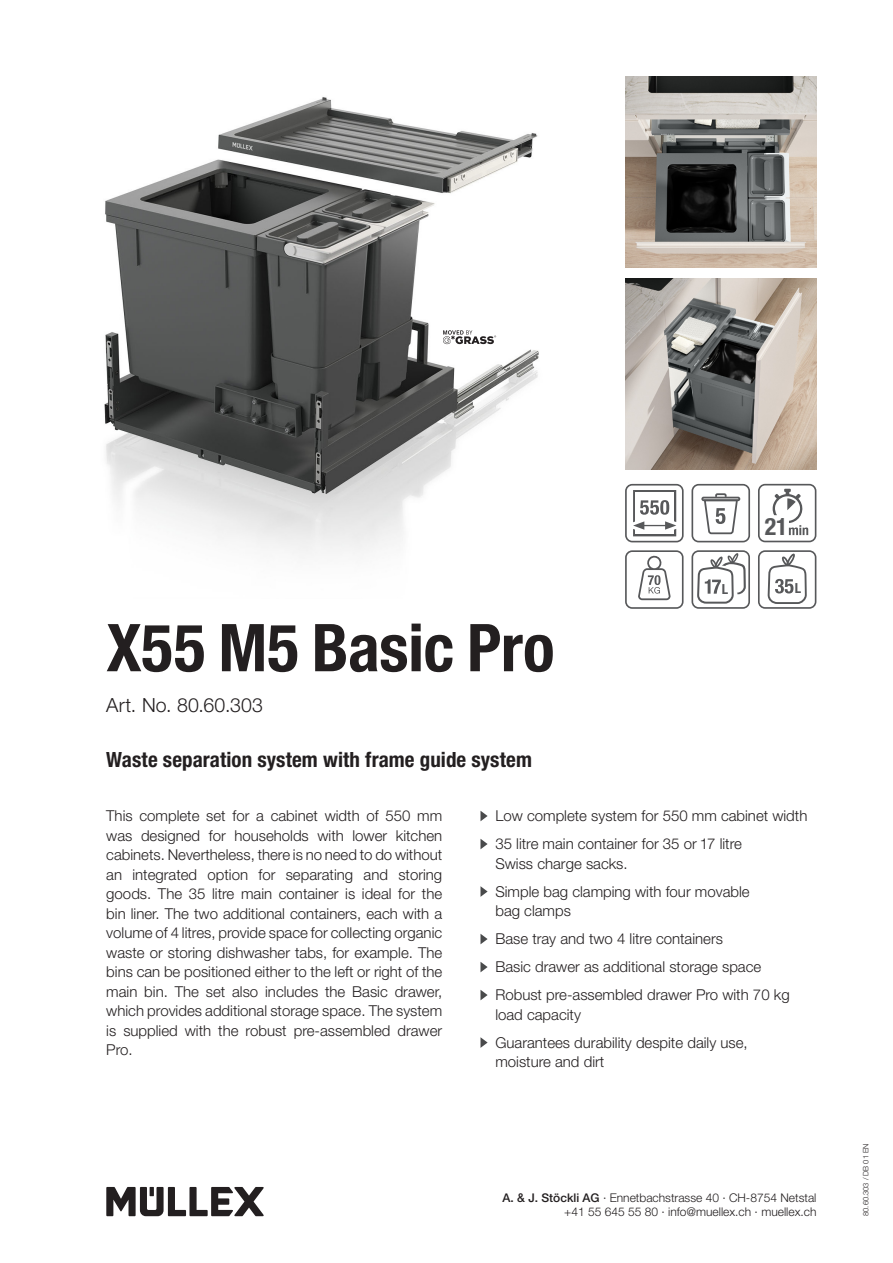
<style>
.page{position:relative;width:893px;height:1263px;background:#fff}
.page>*{position:absolute;margin:0;border:0;box-sizing:border-box;transform-origin:0 0}
.t1{font:700 condensed 66px "Helvetica Neue LT Std";letter-spacing:-.005em;color:#231f20}
.t2{font:700 condensed 24px "Helvetica Neue LT Std";color:#57585a}
.t3{font:700 condensed 21px "Helvetica Neue LT Std";letter-spacing:.005em;color:#231f20}
.t4{font:300 19.5px "Helvetica Neue LT Std";letter-spacing:.005em;color:#231f20}
.t5{font:300 15px/19.5px "Helvetica Neue LT Std";color:#231f20}
.t6{font:700 condensed 13.95px "Helvetica Neue LT Std";color:#57585a}
.t7{font:300 12px/14.4px "Helvetica Neue LT Std";color:#231f20;text-align:right}
.t8{font:300 7.5px "Helvetica Neue LT Std";color:#231f20}
.s1{font-weight:500}
</style>
<div class="page">
<svg style="left:480px;top:811px;width:8px;height:10px"></svg>
<svg style="left:480px;top:839px;width:8px;height:10px"></svg>
<svg style="left:480px;top:886px;width:8px;height:11px"></svg>
<svg style="left:480px;top:934px;width:8px;height:10px"></svg>
<svg style="left:480px;top:962px;width:8px;height:10px"></svg>
<svg style="left:480px;top:990px;width:8px;height:10px"></svg>
<svg style="left:480px;top:1037px;width:8px;height:11px"></svg>
<img style="left:625px;top:279px;width:191px;height:191px">
<img style="left:625px;top:77px;width:191px;height:191px">
<img style="left:104px;top:97px;width:435px;height:457px">
<svg style="left:625px;top:484px;width:59px;height:58px"></svg>
<svg style="left:691px;top:484px;width:59px;height:58px"></svg>
<svg style="left:758px;top:484px;width:58px;height:58px"></svg>
<svg style="left:758px;top:550px;width:58px;height:59px"></svg>
<svg style="left:691px;top:550px;width:59px;height:59px"></svg>
<svg style="left:625px;top:550px;width:58px;height:59px"></svg>
<svg style="left:106px;top:1187px;width:158px;height:29px"></svg>
<svg style="left:443px;top:330px;width:53px;height:14px"></svg>
<h2 class="t2" style="left:765px;top:512px;width:24px">21</h2>
<h1 class="t1" style="left:106px;top:608px;width:450px">X55 M5 Basic Pro</h1>
<h3 class="t4" style="left:106px;top:693px;width:158px">Art. No. 80.60.303</h3>
<h3 class="t3" style="left:106px;top:747px;width:427px">Waste separation system with frame guide system</h3>
<p class="t6" style="left:722px;top:580px;width:8px">L</p>
<p class="t6" style="left:795px;top:580px;width:8px">L</p>
<p class="t5" style="left:106px;top:806px;width:337px;text-align:justify">This complete set for a cabinet width of 550 mm was designed for households with lower kitchen cabinets. Nevertheless, there is no need to do without an integrated option for separating and storing goods. The 35 litre main container is ideal for the bin liner. The two additional containers, each with a volume of 4 litres, provide space for collecting organic waste or storing dishwasher tabs, for example. The bins can be positioned either to the left or right of the main bin. The set also includes the Basic drawer, which provides additional storage space. The system is supplied with the robust pre-assembled drawer Pro.</p>
<p class="t5" style="left:495px;top:802px;width:313px;line-height:28px">Low complete system for 550 mm cabinet width<br>35 litre main container for 35 or 17 litre</p>
<p class="t5" style="left:495px;top:849px;width:256px;line-height:28px">Swiss charge sacks.<br>Simple bag clamping with four movable</p>
<p class="t5" style="left:495px;top:897px;width:296px;line-height:28px">bag clamps<br>Base tray and two 4 litre containers<br>Basic drawer as additional storage space<br>Robust pre-assembled drawer Pro with 70 kg</p>
<p class="t5" style="left:495px;top:1000px;width:254px;line-height:28px">load capacity<br>Guarantees durability despite daily use,</p>
<p class="t5" style="left:495px;top:1052px;width:110px">moisture and dirt</p>
<p class="t7" style="left:503px;top:1190px;width:315px"><span class="s1">A. &amp; J. Stöckli AG</span> · Ennetbachstrasse 40 · CH-8754 Netstal +41 55 645 55 80 · info@muellex.ch · muellex.ch</p>
<p class="t8" style="left:861px;top:1216px;width:74px;rotate:-90deg">80.60.303 / DB 01 EN</p>
</div>
